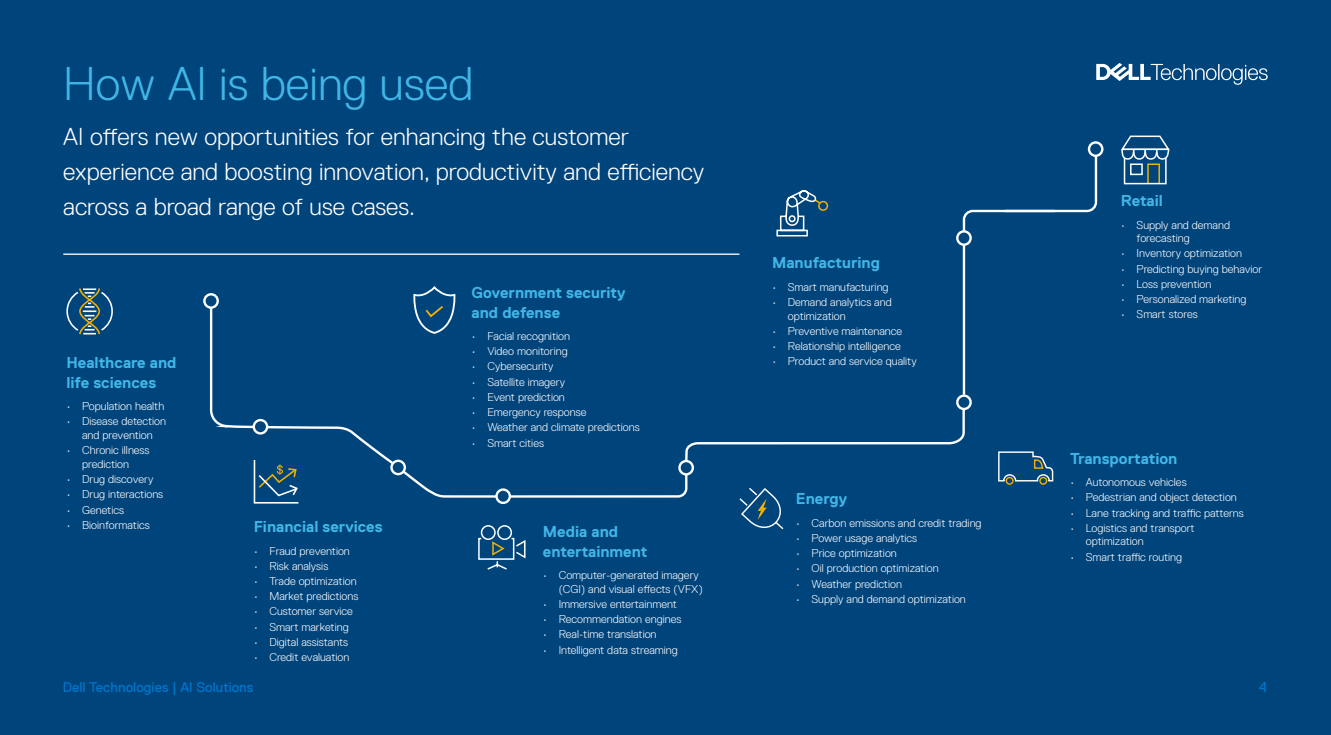
<style>
.page{position:relative;width:1331px;height:735px;background:#fff}
.page>*{position:absolute;margin:0;border:0;box-sizing:border-box;transform-origin:0 0}
.t1{font:300 47.25px "Dell Replica";color:#41b6e6}
.t2{font:300 24.5px/35px "Dell Replica";color:#fff}
.t3{font:700 15.75px/19.2px "Dell Replica";color:#41b6e6}
.t4{font:14px "Dell Replica";color:#0076ce}
.t5{font:300 11.38px/13.7px "Dell Replica";color:#fff}
</style>
<div class="page">
<div style="left:0;top:0;width:1330px;height:735px;background:#00447c"></div>
<hr style="left:63px;top:253px;width:676px;height:2px;background:#fff">
<div style="left:203px;top:293px;width:16px;height:16px;border:2px solid #fff;border-radius:50%"></div>
<div style="left:495px;top:488px;width:16px;height:16px;border:2px solid #fff;border-radius:50%"></div>
<div style="left:678px;top:460px;width:16px;height:15px;border:2px solid #fff;border-radius:50%"></div>
<div style="left:956px;top:230px;width:15px;height:16px;border:2px solid #fff;border-radius:50%"></div>
<div style="left:1087px;top:141px;width:16px;height:16px;border:2px solid #fff;border-radius:50%"></div>
<div style="left:956px;top:394px;width:15px;height:16px;border:2px solid #fff;border-radius:50%"></div>
<svg style="left:508px;top:471px;width:180px;height:28px"></svg>
<svg style="left:684px;top:407px;width:282px;height:56px"></svg>
<svg style="left:961px;top:153px;width:137px;height:80px"></svg>
<hr style="left:962px;top:246px;width:3px;height:148px;background:#fff">
<svg style="left:66px;top:288px;width:47px;height:47px"></svg>
<svg style="left:209px;top:286px;width:289px;height:218px"></svg>
<div style="left:497px;top:525px;width:15px;height:15px;border:2px solid #fff;border-radius:50%"></div>
<div style="left:481px;top:525px;width:15px;height:15px;border:2px solid #fff;border-radius:50%"></div>
<svg style="left:478px;top:537px;width:48px;height:33px"></svg>
<svg style="left:776px;top:190px;width:53px;height:47px"></svg>
<svg style="left:739px;top:488px;width:45px;height:42px"></svg>
<svg style="left:998px;top:451px;width:56px;height:34px"></svg>
<svg style="left:1121px;top:135px;width:49px;height:50px"></svg>
<hr style="left:1122px;top:149px;width:46px;height:1px;background:#fff">
<svg style="left:1096px;top:63px;width:171px;height:22px"></svg>
<p class="t1" style="left:63px;top:57px;width:412px">How AI is being used</p>
<p class="t2" style="left:63px;top:119px;width:642px">AI offers new opportunities for enhancing the customer experience and boosting innovation, productivity and efficiency across a broad range of use cases.</p>
<p class="t3" style="left:772px;top:253px;width:109px">Manufacturing</p>
<p class="t5" style="left:772px;top:280px;width:118px">• Smart manufacturing</p>
<p class="t5" style="left:788px;top:295px;width:105px;text-indent:-16px">• Demand analytics and optimization</p>
<p class="t5" style="left:772px;top:324px;width:132px">• Preventive maintenance</p>
<p class="t5" style="left:772px;top:339px;width:130px">• Relationship intelligence</p>
<p class="t3" style="left:471px;top:283px;width:155px">Government security and defense</p>
<p class="t5" style="left:471px;top:329px;width:100px">• Facial recognition</p>
<p class="t5" style="left:471px;top:344px;width:98px">• Video monitoring</p>
<p class="t5" style="left:471px;top:360px;width:83px">• Cybersecurity</p>
<p class="t5" style="left:471px;top:375px;width:95px">• Satellite imagery</p>
<p class="t5" style="left:471px;top:390px;width:95px">• Event prediction</p>
<p class="t5" style="left:471px;top:405px;width:116px">• Emergency response</p>
<p class="t5" style="left:471px;top:420px;width:170px">• Weather and climate predictions</p>
<p class="t5" style="left:471px;top:436px;width:74px">• Smart cities</p>
<p class="t3" style="left:66px;top:353px;width:112px">Healthcare and</p>
<p class="t5" style="left:772px;top:354px;width:146px">• Product and service quality</p>
<p class="t3" style="left:66px;top:373px;width:91px">life sciences</p>
<p class="t5" style="left:66px;top:399px;width:99px">• Population health</p>
<p class="t5" style="left:66px;top:414px;width:101px;text-align:center">• Disease detection and prevention</p>
<p class="t5" style="left:66px;top:443px;width:85px;text-align:center">• Chronic illness prediction</p>
<p class="t5" style="left:66px;top:472px;width:88px">• Drug discovery</p>
<p class="t5" style="left:66px;top:487px;width:98px">• Drug interactions</p>
<p class="t5" style="left:66px;top:503px;width:59px">• Genetics</p>
<p class="t5" style="left:66px;top:518px;width:85px">• Bioinformatics</p>
<p class="t3" style="left:254px;top:517px;width:130px">Financial services</p>
<p class="t5" style="left:254px;top:544px;width:98px">• Fraud prevention</p>
<p class="t5" style="left:254px;top:559px;width:76px">• Risk analysis</p>
<p class="t5" style="left:254px;top:574px;width:104px">• Trade optimization</p>
<p class="t5" style="left:254px;top:589px;width:106px">• Market predictions</p>
<p class="t5" style="left:254px;top:604px;width:101px">• Customer service</p>
<p class="t5" style="left:254px;top:620px;width:97px">• Smart marketing</p>
<p class="t5" style="left:254px;top:635px;width:96px">• Digital assistants</p>
<p class="t5" style="left:254px;top:650px;width:97px">• Credit evaluation</p>
<p class="t3" style="left:796px;top:489px;width:53px">Energy</p>
<p class="t5" style="left:796px;top:516px;width:187px">• Carbon emissions and credit trading</p>
<p class="t5" style="left:796px;top:531px;width:123px">• Power usage analytics</p>
<p class="t5" style="left:796px;top:546px;width:102px">• Price optimization</p>
<p class="t5" style="left:796px;top:561px;width:144px">• Oil production optimization</p>
<p class="t5" style="left:796px;top:576px;width:108px">• Weather prediction</p>
<p class="t5" style="left:796px;top:592px;width:171px">• Supply and demand optimization</p>
<p class="t3" style="left:543px;top:522px;width:106px">Media and entertainment</p>
<p class="t5" style="left:559px;top:568px;width:146px;text-indent:-16px">• Computer-generated imagery (CGI) and visual effects (VFX)</p>
<p class="t5" style="left:543px;top:597px;width:135px">• Immersive entertainment</p>
<p class="t5" style="left:543px;top:612px;width:140px">• Recommendation engines</p>
<p class="t5" style="left:543px;top:627px;width:115px">• Real-time translation</p>
<p class="t5" style="left:543px;top:643px;width:136px">• Intelligent data streaming</p>
<p class="t3" style="left:1120px;top:191px;width:44px">Retail</p>
<p class="t5" style="left:1136px;top:218px;width:95px;text-indent:-16px">• Supply and demand forecasting</p>
<p class="t5" style="left:1120px;top:247px;width:123px">• Inventory optimization</p>
<p class="t5" style="left:1120px;top:262px;width:143px">• Predicting buying behavior</p>
<p class="t5" style="left:1120px;top:277px;width:92px">• Loss prevention</p>
<p class="t5" style="left:1120px;top:292px;width:127px">• Personalized marketing</p>
<p class="t5" style="left:1120px;top:308px;width:78px">• Smart stores</p>
<p class="t3" style="left:1070px;top:448px;width:109px">Transportation</p>
<p class="t5" style="left:1070px;top:475px;width:118px">• Autonomous vehicles</p>
<p class="t5" style="left:1070px;top:490px;width:168px">• Pedestrian and object detection</p>
<p class="t5" style="left:1070px;top:506px;width:175px">• Lane tracking and traffic patterns</p>
<p class="t5" style="left:1086px;top:521px;width:110px;text-indent:-16px">• Logistics and transport optimization</p>
<p class="t5" style="left:1070px;top:550px;width:114px">• Smart traffic routing</p>
<p class="t4" style="left:63px;top:679px;width:192px">Dell Technologies | AI Solutions</p>
<p class="t4" style="left:1259px;top:679px;width:9px">4</p>
</div>
